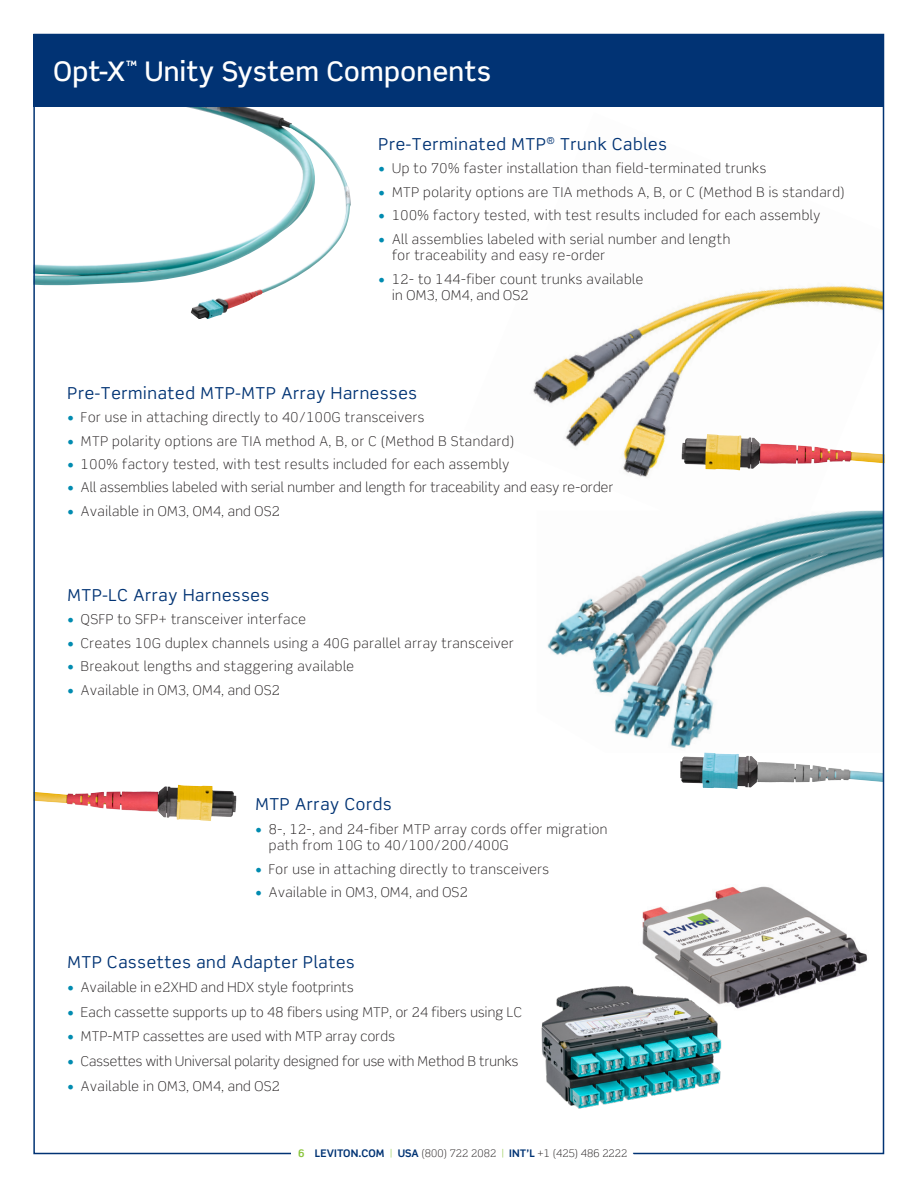
<style>
.page{position:relative;width:918px;height:1188px;background:#fff}
.page>*{position:absolute;margin:0;border:0;box-sizing:border-box;transform-origin:0 0}
.t1{font:500 27px "Scene Std";letter-spacing:.015em;color:#fff}
.t2{font:16.5px "Scene Std";letter-spacing:.04em;color:#013374}
.t3{font:300 13.5px/16.5px "Scene Std";letter-spacing:.04em;color:#231f20}
.t4{font:300 13.5px "Scene Std";letter-spacing:.02em;color:#231f20}
.t5{font:300 13.5px "Scene Std";letter-spacing:.01em;color:#231f20}
.t6{font:300 10.5px "Scene Std";letter-spacing:.01em;color:#231f20}
.s1{font-weight:400;color:#008bb0}
.s2{font-weight:700;color:#8bc63e}
.s3{font-weight:700;color:#013374}
.s4{color:#8bc63e}
</style>
<div class="page">
<img style="left:642px;top:886px;width:226px;height:123px">
<img style="left:36px;top:107px;width:315px;height:212px">
<div style="left:33px;top:34px;width:851px;height:73px;background:#013374"></div>
<img style="left:36px;top:786px;width:142px;height:16px">
<img style="left:533px;top:285px;width:348px;height:226px">
<img style="left:547px;top:511px;width:334px;height:242px">
<img style="left:680px;top:756px;width:132px;height:33px">
<img style="left:681px;top:438px;width:130px;height:32px">
<img style="left:541px;top:977px;width:183px;height:132px">
<p class="t1" style="left:54px;top:54px;width:439px">Opt-X<sup>™</sup> Unity System Components</p>
<p class="t2" style="left:379px;top:133px;width:290px">Pre-Terminated MTP<sup>®</sup> Trunk Cables</p>
<p class="t3" style="left:379px;top:160px;width:389px"><span class="s1">•</span> Up to 70% faster installation than field-terminated trunks</p>
<p class="t3" style="left:379px;top:184px;width:468px"><span class="s1">•</span> MTP polarity options are TIA methods A, B, or C (Method B is standard)</p>
<p class="t3" style="left:379px;top:207px;width:443px"><span class="s1">•</span> 100% factory tested, with test results included for each assembly</p>
<p class="t3" style="left:392px;top:231px;width:340px;text-indent:-13px"><span class="s1">•</span> All assemblies labeled with serial number and length for traceability and easy re-order</p>
<p class="t3" style="left:392px;top:270px;width:253px;text-indent:-13px"><span class="s1">•</span> 12- to 144-fiber count trunks available in OM3, OM4, and OS2</p>
<p class="t2" style="left:68px;top:382px;width:351px">Pre-Terminated MTP-MTP Array Harnesses</p>
<p class="t3" style="left:68px;top:409px;width:358px"><span class="s1">•</span> For use in attaching directly to 40/100G transceivers</p>
<p class="t3" style="left:68px;top:433px;width:448px"><span class="s1">•</span> MTP polarity options are TIA method A, B, or C (Method B Standard)</p>
<p class="t3" style="left:68px;top:456px;width:443px"><span class="s1">•</span> 100% factory tested, with test results included for each assembly</p>
<p class="t4" style="left:68px;top:479px;width:547px"><span class="s1">•</span> All assemblies labeled with serial number and length for traceability and easy re-order</p>
<p class="t3" style="left:68px;top:503px;width:214px"><span class="s1">•</span> Available in OM3, OM4, and OS2</p>
<p class="t2" style="left:68px;top:584px;width:203px">MTP-LC Array Harnesses</p>
<p class="t3" style="left:68px;top:611px;width:240px"><span class="s1">•</span> QSFP to SFP+ transceiver interface</p>
<p class="t3" style="left:68px;top:635px;width:448px"><span class="s1">•</span> Creates 10G duplex channels using a 40G parallel array transceiver</p>
<p class="t3" style="left:68px;top:658px;width:288px"><span class="s1">•</span> Breakout lengths and staggering available</p>
<p class="t3" style="left:68px;top:682px;width:214px"><span class="s1">•</span> Available in OM3, OM4, and OS2</p>
<p class="t2" style="left:255px;top:794px;width:138px">MTP Array Cords</p>
<p class="t3" style="left:269px;top:821px;width:340px;text-indent:-14px"><span class="s1">•</span> 8-, 12-, and 24-fiber MTP array cords offer migration path from 10G to 40/100/200/400G</p>
<p class="t3" style="left:255px;top:861px;width:295px"><span class="s1">•</span> For use in attaching directly to transceivers</p>
<p class="t3" style="left:255px;top:884px;width:214px"><span class="s1">•</span> Available in OM3, OM4, and OS2</p>
<p class="t2" style="left:68px;top:951px;width:289px">MTP Cassettes and Adapter Plates</p>
<p class="t4" style="left:68px;top:979px;width:288px"><span class="s1">•</span> Available in e2XHD and HDX style footprints</p>
<p class="t4" style="left:68px;top:1004px;width:456px"><span class="s1">•</span> Each cassette supports up to 48 fibers using MTP, or 24 fibers using LC</p>
<p class="t4" style="left:68px;top:1028px;width:329px"><span class="s1">•</span> MTP-MTP cassettes are used with MTP array cords</p>
<p class="t5" style="left:68px;top:1053px;width:452px"><span class="s1">•</span> Cassettes with Universal polarity designed for use with Method B trunks</p>
<p class="t3" style="left:68px;top:1077px;width:214px"><span class="s1">•</span> Available in OM3, OM4, and OS2</p>
<p class="t6" style="left:298px;top:1147px;width:331px"><span class="s2">6</span> <span class="s3">LEVITON.COM</span> <span class="s4">|</span> <span class="s3">USA</span> (800) 722 2082 <span class="s4">|</span> <span class="s3">INT’L</span> +1 (425) 486 2222</p>
</div>
